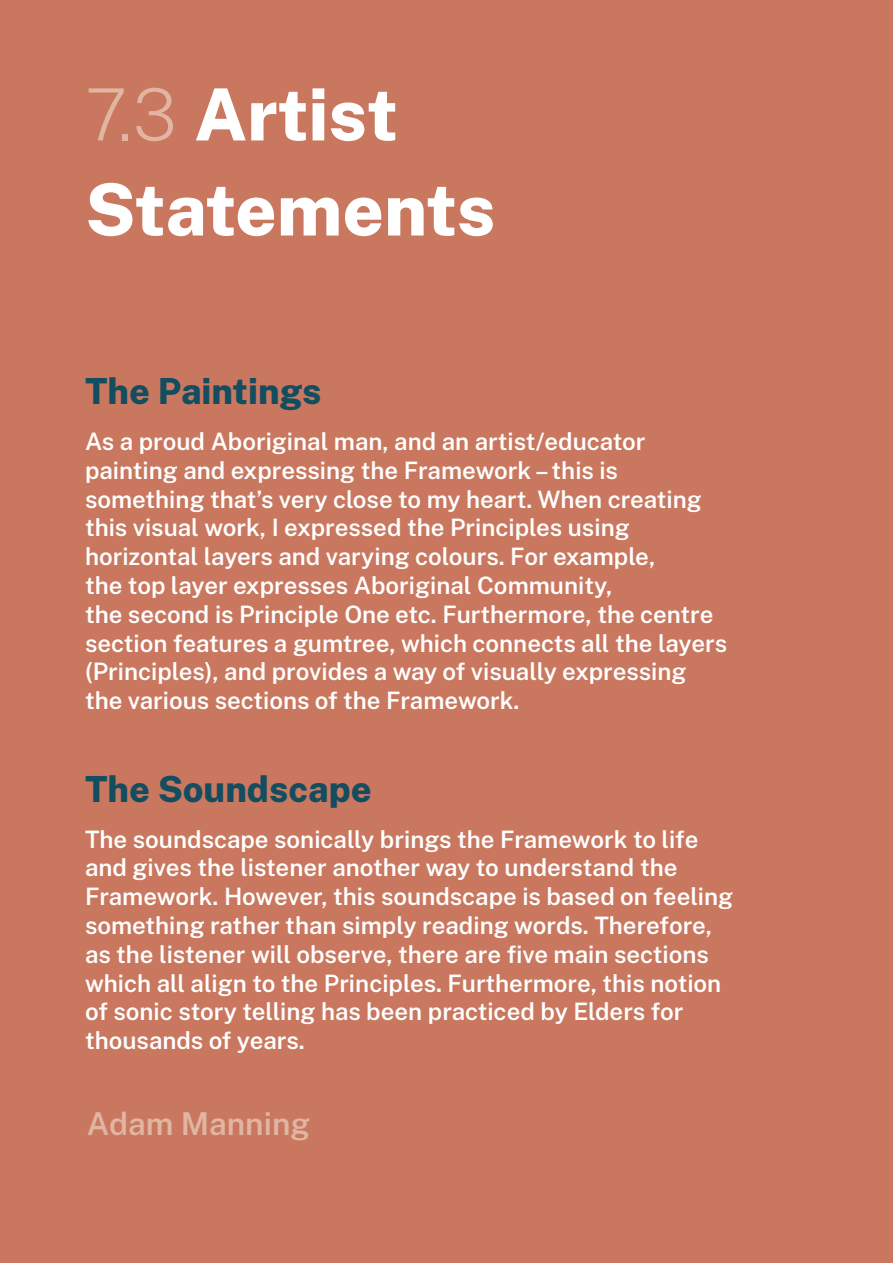
<style>
.page{position:relative;width:893px;height:1263px;background:#c9785f}
.page>*{position:absolute;margin:0;border:0;box-sizing:border-box;transform-origin:0 0}
.t1{font:800 72px "Public Sans";color:#fff}
.t2{font:800 36px "Public Sans";color:#144d60}
.t3{font:600 31.5px "Public Sans";color:#e1b5a2}
.t4{font:600 24px/28.8px "Public Sans";color:#fff}
.s1{font-weight:200;color:#e1b5a2}
</style>
<div class="page">
<p class="t1" style="left:85px;top:60px;width:314px"><span class="s1">7.3</span> Artist</p>
<p class="t1" style="left:85px;top:155px;width:412px">Statements</p>
<p class="t2" style="left:85px;top:364px;width:238px">The Paintings</p>
<p class="t4" style="left:85px;top:425px;width:644px">As a proud Aboriginal man, and an artist/educator painting and expressing the Framework – this is something that’s very close to my heart. When creating this visual work, I expressed the Principles using horizontal layers and varying colours. For example,<br>the top layer expresses Aboriginal Community,<br>the second is Principle One etc. Furthermore, the centre section features a gumtree, which connects all the layers (Principles), and provides a way of visually expressing the various sections of the Framework.</p>
<p class="t2" style="left:85px;top:762px;width:288px">The Soundscape</p>
<p class="t4" style="left:85px;top:823px;width:650px">The soundscape sonically brings the Framework to life and gives the listener another way to understand the Framework. However, this soundscape is based on feeling something rather than simply reading words. Therefore, as the listener will observe, there are five main sections which all align to the Principles. Furthermore, this notion of sonic story telling has been practiced by Elders for thousands of years.</p>
<p class="t3" style="left:87px;top:1101px;width:225px">Adam Manning</p>
</div>
